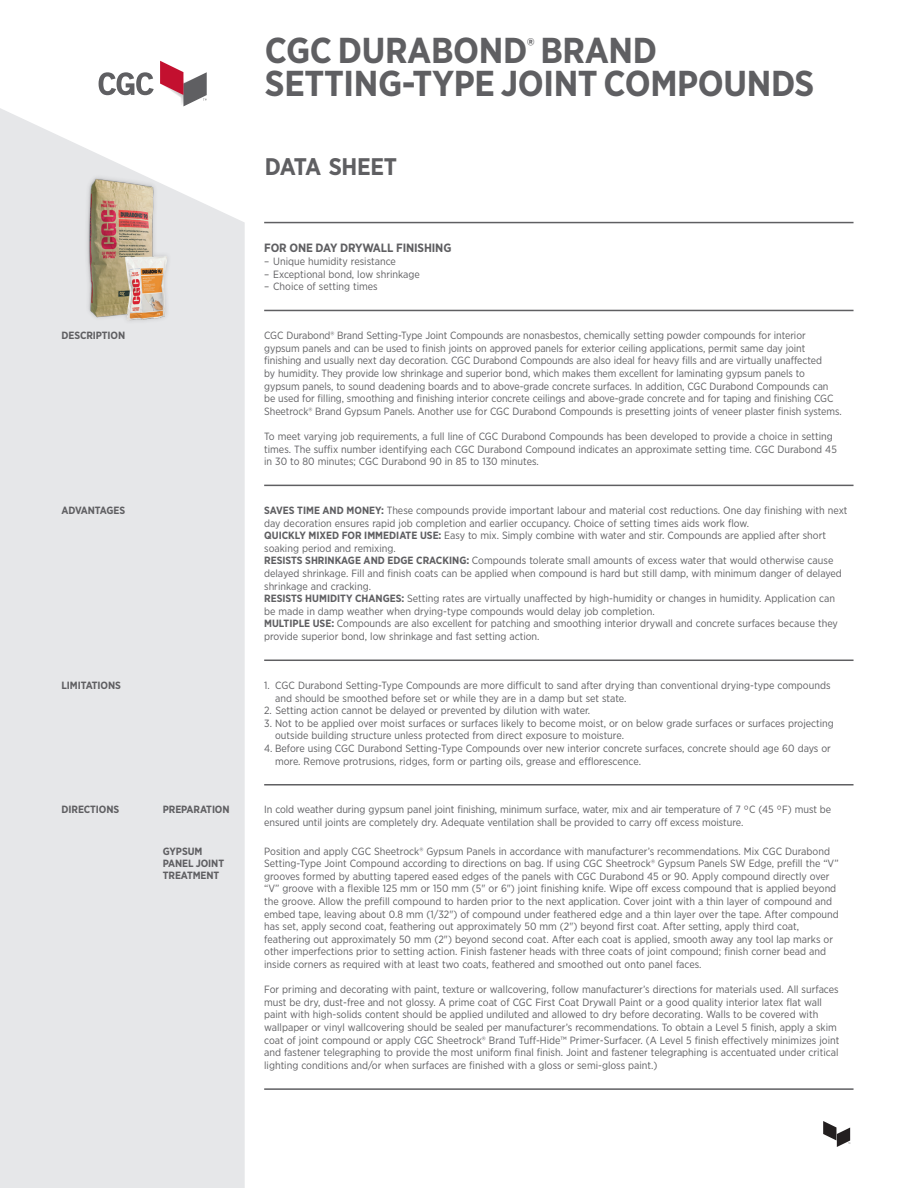
<style>
.page{position:relative;width:918px;height:1188px;background:#fff}
.page>*{position:absolute;margin:0;border:0;box-sizing:border-box;transform-origin:0 0}
.t1{font:700 36px/32.4px "Gotham Narrow";letter-spacing:-.01em;color:#5f5f62}
.t2{font:700 24px "Gotham Narrow";letter-spacing:-.015em;color:#5f5f62}
.t3{font:700 12px "Gotham Narrow";letter-spacing:-.01em;color:#5f5f62}
.t4{font:10.5px/12.6px "Gotham Narrow";color:#5f5f62}
.t5{font:700 10.5px/12px "Gotham Narrow";letter-spacing:-.01em;color:#5f5f62}
.s1{font-weight:700}
</style>
<div class="page">
<div style="left:0;top:108px;width:245px;height:1080px;background:#e6e7e9"></div>
<hr style="left:264px;top:222px;width:590px;height:1px;background:#5f5f62">
<hr style="left:264px;top:660px;width:590px;height:1px;background:#5f5f62">
<hr style="left:264px;top:784px;width:590px;height:2px;background:#5f5f62">
<hr style="left:264px;top:310px;width:590px;height:1px;background:#5f5f62">
<hr style="left:264px;top:485px;width:590px;height:1px;background:#5f5f62">
<hr style="left:264px;top:1088px;width:590px;height:2px;background:#5f5f62">
<svg style="left:160px;top:61px;width:47px;height:45px"></svg>
<svg style="left:99px;top:72px;width:55px;height:23px"></svg>
<svg style="left:823px;top:1121px;width:27px;height:26px"></svg>
<img style="left:78px;top:171px;width:111px;height:159px">
<h1 class="t1" style="left:265px;top:34px;width:551px">CGC DURABOND<sup>®</sup> BRAND<br>SETTING-TYPE JOINT COMPOUNDS</h1>
<h2 class="t2" style="left:265px;top:151px;width:133px">DATA SHEET</h2>
<p class="t3" style="left:264px;top:240px;width:189px">FOR ONE DAY DRYWALL FINISHING</p>
<p class="t4" style="left:264px;top:255px;width:133px">– Unique humidity resistance</p>
<p class="t4" style="left:264px;top:267px;width:157px">– Exceptional bond, low shrinkage</p>
<p class="t4" style="left:264px;top:280px;width:115px">– Choice of setting times</p>
<p class="t5" style="left:62px;top:329px;width:65px">DESCRIPTION</p>
<p class="t4" style="left:264px;top:329px;width:579px">CGC Durabond® Brand Setting-Type Joint Compounds are nonasbestos, chemically setting powder compounds for interior gypsum panels and can be used to finish joints on approved panels for exterior ceiling applications, permit same day joint finishing and usually next day decoration. CGC Durabond Compounds are also ideal for heavy fills and are virtually unaffected<br>by humidity. They provide low shrinkage and superior bond, which makes them excellent for laminating gypsum panels to gypsum panels, to sound deadening boards and to above-grade concrete surfaces. In addition, CGC Durabond Compounds can be used for filling, smoothing and finishing interior concrete ceilings and above-grade concrete and for taping and finishing CGC Sheetrock® Brand Gypsum Panels. Another use for CGC Durabond Compounds is presetting joints of veneer plaster finish systems.</p>
<p class="t4" style="left:264px;top:430px;width:574px">To meet varying job requirements, a full line of CGC Durabond Compounds has been developed to provide a choice in setting times. The suffix number identifying each CGC Durabond Compound indicates an approximate setting time. CGC Durabond 45 in 30 to 80 minutes; CGC Durabond 90 in 85 to 130 minutes.</p>
<p class="t5" style="left:62px;top:504px;width:65px">ADVANTAGES</p>
<p class="t4" style="left:264px;top:504px;width:585px"><span class="s1">SAVES TIME AND MONEY:</span> These compounds provide important labour and material cost reductions. One day finishing with next day decoration ensures rapid job completion and earlier occupancy. Choice of setting times aids work flow.<br><span class="s1">QUICKLY MIXED FOR IMMEDIATE USE:</span> Easy to mix. Simply combine with water and stir. Compounds are applied after short soaking period and remixing.<br><span class="s1">RESISTS SHRINKAGE AND EDGE CRACKING:</span> Compounds tolerate small amounts of excess water that would otherwise cause delayed shrinkage. Fill and finish coats can be applied when compound is hard but still damp, with minimum danger of delayed shrinkage and cracking.<br><span class="s1">RESISTS HUMIDITY CHANGES:</span> Setting rates are virtually unaffected by high-humidity or changes in humidity. Application can be made in damp weather when drying-type compounds would delay job completion.<br><span class="s1">MULTIPLE USE:</span> Compounds are also excellent for patching and smoothing interior drywall and concrete surfaces because they provide superior bond, low shrinkage and fast setting action.</p>
<p class="t5" style="left:62px;top:679px;width:61px">LIMITATIONS</p>
<p class="t4" style="left:275px;top:679px;width:557px;text-indent:-11px">1. CGC Durabond Setting-Type Compounds are more difficult to sand after drying than conventional drying-type compounds and should be smoothed before set or while they are in a damp but set state.</p>
<p class="t4" style="left:264px;top:704px;width:328px">2. Setting action cannot be delayed or prevented by dilution with water.</p>
<p class="t4" style="left:275px;top:717px;width:560px;text-indent:-11px">3. Not to be applied over moist surfaces or surfaces likely to become moist, or on below grade surfaces or surfaces projecting outside building structure unless protected from direct exposure to moisture.</p>
<p class="t4" style="left:275px;top:742px;width:557px;text-indent:-11px">4. Before using CGC Durabond Setting-Type Compounds over new interior concrete surfaces, concrete should age 60 days or more. Remove protrusions, ridges, form or parting oils, grease and efflorescence.</p>
<p class="t5" style="left:62px;top:804px;width:59px">DIRECTIONS</p>
<p class="t5" style="left:163px;top:804px;width:68px">PREPARATION</p>
<p class="t4" style="left:264px;top:803px;width:569px">In cold weather during gypsum panel joint finishing, minimum surface, water, mix and air temperature of 7 °C (45 °F) must be ensured until joints are completely dry. Adequate ventilation shall be provided to carry off excess moisture.</p>
<p class="t5" style="left:163px;top:845px;width:63px">GYPSUM<br>PANEL JOINT<br>TREATMENT</p>
<p class="t4" style="left:264px;top:844px;width:576px">Position and apply CGC Sheetrock® Gypsum Panels in accordance with manufacturer’s recommendations. Mix CGC Durabond Setting-Type Joint Compound according to directions on bag. If using CGC Sheetrock® Gypsum Panels SW Edge, prefill the “V” grooves formed by abutting tapered eased edges of the panels with CGC Durabond 45 or 90. Apply compound directly over “V” groove with a flexible 125 mm or 150 mm (5" or 6") joint finishing knife. Wipe off excess compound that is applied beyond the groove. Allow the prefill compound to harden prior to the next application. Cover joint with a thin layer of compound and embed tape, leaving about 0.8 mm (1/32") of compound under feathered edge and a thin layer over the tape. After compound has set, apply second coat, feathering out approximately 50 mm (2") beyond first coat. After setting, apply third coat, feathering out approximately 50 mm (2") beyond second coat. After each coat is applied, smooth away any tool lap marks or other imperfections prior to setting action. Finish fastener heads with three coats of joint compound; finish corner bead and inside corners as required with at least two coats, feathered and smoothed out onto panel faces.</p>
<p class="t4" style="left:264px;top:983px;width:577px">For priming and decorating with paint, texture or wallcovering, follow manufacturer’s directions for materials used. All surfaces must be dry, dust-free and not glossy. A prime coat of CGC First Coat Drywall Paint or a good quality interior latex flat wall paint with high-solids content should be applied undiluted and allowed to dry before decorating. Walls to be covered with wallpaper or vinyl wallcovering should be sealed per manufacturer’s recommendations. To obtain a Level 5 finish, apply a skim coat of joint compound or apply CGC Sheetrock® Brand Tuff-Hide™ Primer-Surfacer. (A Level 5 finish effectively minimizes joint and fastener telegraphing to provide the most uniform final finish. Joint and fastener telegraphing is accentuated under critical lighting conditions and/or when surfaces are finished with a gloss or semi-gloss paint.)</p>
</div>
